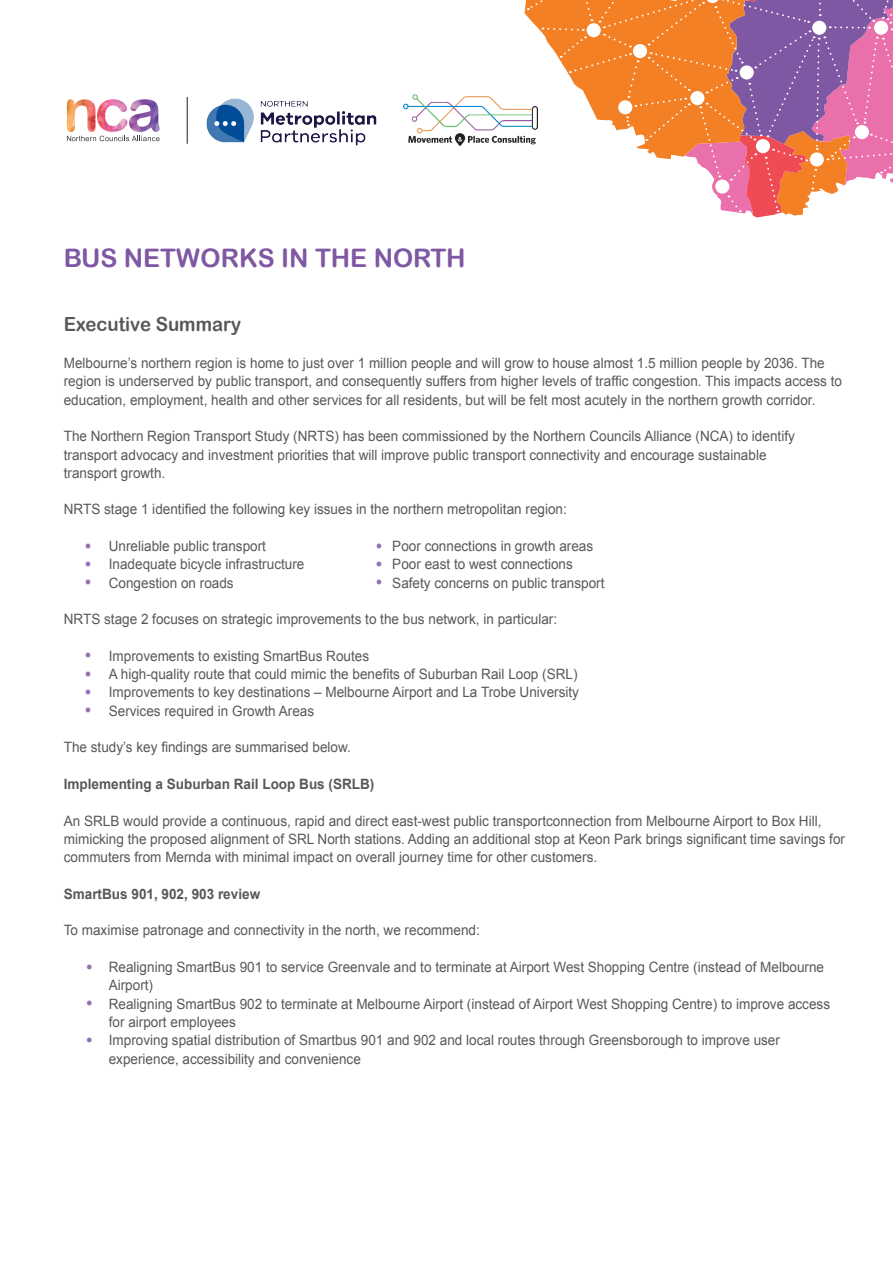
<style>
.page{position:relative;width:893px;height:1263px;background:#fff}
.page>*{position:absolute;margin:0;border:0;box-sizing:border-box;transform-origin:0 0}
.t1{font:25.5px "Arial Rounded MT Bold";color:#7f58a4}
.t2{font:19.5px "Arial Rounded MT Bold";color:#57585a;scale:.95 1}
.t3{font:14.25px/18.3px "Arial";color:#57585a;scale:.95 1}
.t4{font:700 14.25px "Arial";color:#57585a;scale:.95 1}
.s1{font-size:19.5px;color:#9172b2}
</style>
<div class="page">
<svg style="left:525px;top:0;width:368px;height:218px"></svg>
<img style="left:206px;top:98px;width:171px;height:48px">
<img style="left:67px;top:99px;width:93px;height:33px">
<svg style="left:67px;top:136px;width:93px;height:5px"></svg>
<hr style="left:187px;top:97px;width:1px;height:47px;background:#231f20">
<img style="left:403px;top:94px;width:135px;height:52px">
<p class="t1" style="left:64px;top:242px;width:403px">BUS NETWORKS IN THE NORTH</p>
<p class="t2" style="left:64px;top:313px;width:188px">Executive Summary</p>
<p class="t3" style="left:64px;top:354px;width:821px">Melbourne’s northern region is home to just over 1 million people and will grow to house almost 1.5 million people by 2036. The region is underserved by public transport, and consequently suffers from higher levels of traffic congestion. This impacts access to education, employment, health and other services for all residents, but will be felt most acutely in the northern growth corridor.</p>
<p class="t3" style="left:64px;top:427px;width:771px">The Northern Region Transport Study (NRTS) has been commissioned by the Northern Councils Alliance (NCA) to identify</p>
<p class="t3" style="left:64px;top:445px;width:741px">transport advocacy and investment priorities that will improve public transport connectivity and encourage sustainable</p>
<p class="t3" style="left:64px;top:464px;width:108px">transport growth.</p>
<p class="t3" style="left:64px;top:500px;width:531px">NRTS stage 1 identified the following key issues in the northern metropolitan region:</p>
<p class="t3" style="left:85px;top:537px;width:192px"><span class="s1">•</span> Unreliable public transport</p>
<p class="t3" style="left:376px;top:537px;width:230px"><span class="s1">•</span> Poor connections in growth areas</p>
<p class="t3" style="left:85px;top:555px;width:233px"><span class="s1">•</span> Inadequate bicycle infrastructure</p>
<p class="t3" style="left:376px;top:555px;width:209px"><span class="s1">•</span> Poor east to west connections</p>
<p class="t3" style="left:85px;top:574px;width:158px"><span class="s1">•</span> Congestion on roads</p>
<p class="t3" style="left:376px;top:574px;width:242px"><span class="s1">•</span> Safety concerns on public transport</p>
<p class="t3" style="left:64px;top:610px;width:521px">NRTS stage 2 focuses on strategic improvements to the bus network, in particular:</p>
<p class="t3" style="left:85px;top:647px;width:301px"><span class="s1">•</span> Improvements to existing SmartBus Routes</p>
<p class="t3" style="left:85px;top:665px;width:520px"><span class="s1">•</span> A high-quality route that could mimic the benefits of Suburban Rail Loop (SRL)</p>
<p class="t3" style="left:85px;top:683px;width:522px"><span class="s1">•</span> Improvements to key destinations – Melbourne Airport and La Trobe University</p>
<p class="t3" style="left:85px;top:702px;width:243px"><span class="s1">•</span> Services required in Growth Areas</p>
<p class="t3" style="left:64px;top:738px;width:304px">The study’s key findings are summarised below.</p>
<p class="t4" style="left:64px;top:775px;width:328px">Implementing a Suburban Rail Loop Bus (SRLB)</p>
<p class="t3" style="left:64px;top:811px;width:824px">An SRLB would provide a continuous, rapid and direct east-west public transportconnection from Melbourne Airport to Box Hill, mimicking the proposed alignment of SRL North stations. Adding an additional stop at Keon Park brings significant time savings for</p>
<p class="t3" style="left:64px;top:848px;width:563px">commuters from Mernda with minimal impact on overall journey time for other customers.</p>
<p class="t4" style="left:64px;top:884px;width:208px">SmartBus 901, 902, 903 review</p>
<p class="t3" style="left:64px;top:921px;width:439px">To maximise patronage and connectivity in the north, we recommend:</p>
<p class="t3" style="left:109px;top:958px;width:754px;text-indent:-22px"><span class="s1">•</span> Realigning SmartBus 901 to service Greenvale and to terminate at Airport West Shopping Centre (instead of Melbourne<br>Airport)</p>
<p class="t3" style="left:109px;top:994px;width:761px;text-indent:-22px"><span class="s1">•</span> Realigning SmartBus 902 to terminate at Melbourne Airport (instead of Airport West Shopping Centre) to improve access for airport employees</p>
<p class="t3" style="left:109px;top:1031px;width:708px;text-indent:-22px"><span class="s1">•</span> Improving spatial distribution of Smartbus 901 and 902 and local routes through Greensborough to improve user experience, accessibility and convenience</p>
</div>
